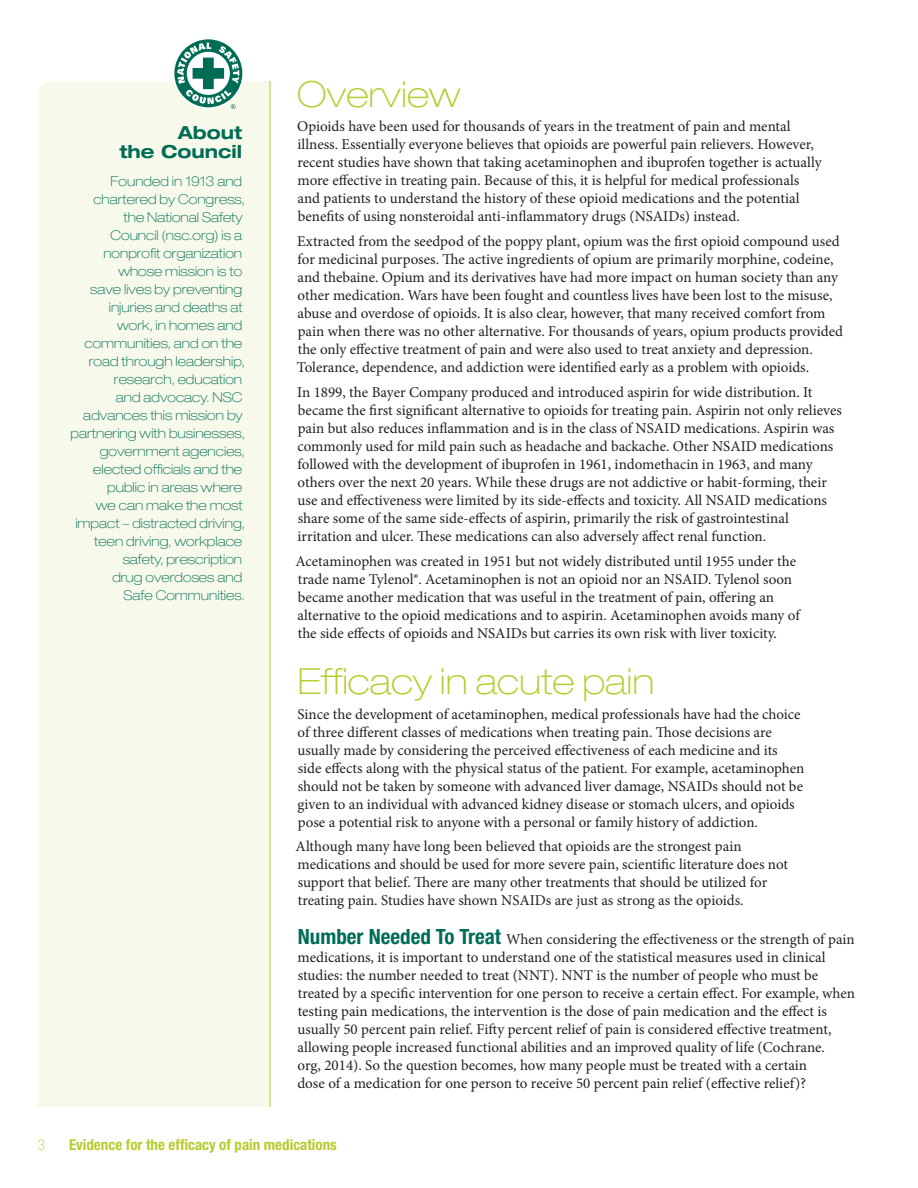
<style>
.page{position:relative;width:918px;height:1188px;background:#fff}
.page>*{position:absolute;margin:0;border:0;box-sizing:border-box;transform-origin:0 0}
.Heading{font:100 expanded 36px "Helvetica Neue LT Std";color:#b7cb2d}
.t1{font:700 expanded 18px/19.5px "Helvetica Neue LT Std";color:#006c55;text-align:right}
.Body{font:15px/18px "Minion Pro";color:#231f20}
.Heading-2{font:15px/18px "Minion Pro";color:#231f20}
.t2{font:700 condensed 15px "Helvetica Neue LT Std";color:#b7cb2d}
.t3{font:100 condensed 15px "Helvetica Neue LT Std";color:#b7cb2d}
.t4{font:100 expanded 13.5px/18px "Helvetica Neue LT Std";color:#006c55;text-align:right}
.s1{font-family:"Helvetica Neue LT Std";font-weight:700;font-stretch:condensed;font-size:21px;color:#006c55}
</style>
<div class="page">
<hr style="left:270px;top:81px;width:1px;height:1026px;background:#b7cb2d">
<div style="left:38px;top:81px;width:232px;height:1026px;background:#f7f9ea"></div>
<svg style="left:173px;top:38px;width:71px;height:71px"></svg>
<svg style="left:174px;top:39px;width:68px;height:68px"></svg>
<svg style="left:177px;top:43px;width:62px;height:66px"></svg>
<p class="t1" style="left:119px;top:122px;width:124px">About<br>the Council</p>
<p class="t4" style="left:71px;top:172px;width:176px">Founded in 1913 and chartered by Congress, the National Safety<br>Council (nsc.org) is a nonprofit organization whose mission is to<br>save lives by preventing injuries and deaths at<br>work, in homes and communities, and on the road through leadership, research, education<br>and advocacy. NSC advances this mission by partnering with businesses, government agencies, elected officials and the public in areas where<br>we can make the most impact – distracted driving, teen driving, workplace safety, prescription<br>drug overdoses and<br>Safe Communities.</p>
<p class="Heading" style="left:297px;top:73px;width:165px">Overview</p>
<p class="Body" style="left:297px;top:118px;width:526px">Opioids have been used for thousands of years in the treatment of pain and mental illness. Essentially everyone believes that opioids are powerful pain relievers. However, recent studies have shown that taking acetaminophen and ibuprofen together is actually more effective in treating pain. Because of this, it is helpful for medical professionals and patients to understand the history of these opioid medications and the potential benefits of using nonsteroidal anti-inflammatory drugs (NSAIDs) instead.</p>
<p class="Body" style="left:297px;top:232px;width:548px">Extracted from the seedpod of the poppy plant, opium was the first opioid compound used for medicinal purposes. The active ingredients of opium are primarily morphine, codeine, and thebaine. Opium and its derivatives have had more impact on human society than any other medication. Wars have been fought and countless lives have been lost to the misuse, abuse and overdose of opioids. It is also clear, however, that many received comfort from pain when there was no other alternative. For thousands of years, opium products provided the only effective treatment of pain and were also used to treat anxiety and depression.<br>Tolerance, dependence, and addiction were identified early as a problem with opioids.</p>
<p class="Body" style="left:297px;top:383px;width:546px">In 1899, the Bayer Company produced and introduced aspirin for wide distribution. It became the first significant alternative to opioids for treating pain. Aspirin not only relieves pain but also reduces inflammation and is in the class of NSAID medications. Aspirin was commonly used for mild pain such as headache and backache. Other NSAID medications followed with the development of ibuprofen in 1961, indomethacin in 1963, and many others over the next 20 years. While these drugs are not addictive or habit-forming, their use and effectiveness were limited by its side-effects and toxicity. All NSAID medications share some of the same side-effects of aspirin, primarily the risk of gastrointestinal irritation and ulcer. These medications can also adversely affect renal function.</p>
<p class="Body" style="left:296px;top:552px;width:506px">Acetaminophen was created in 1951 but not widely distributed until 1955 under the trade name Tylenol®. Acetaminophen is not an opioid nor an NSAID. Tylenol soon became another medication that was useful in the treatment of pain, offering an alternative to the opioid medications and to aspirin. Acetaminophen avoids many of the side effects of opioids and NSAIDs but carries its own risk with liver toxicity.</p>
<p class="Heading" style="left:298px;top:660px;width:358px">Efficacy in acute pain</p>
<p class="Body" style="left:298px;top:705px;width:508px">Since the development of acetaminophen, medical professionals have had the choice of three different classes of medications when treating pain. Those decisions are usually made by considering the perceived effectiveness of each medicine and its side effects along with the physical status of the patient. For example, acetaminophen should not be taken by someone with advanced liver damage, NSAIDs should not be given to an individual with advanced kidney disease or stomach ulcers, and opioids pose a potential risk to anyone with a personal or family history of addiction.</p>
<p class="Body" style="left:296px;top:838px;width:494px">Although many have long been believed that opioids are the strongest pain medications and should be used for more severe pain, scientific literature does not support that belief. There are many other treatments that should be utilized for treating pain. Studies have shown NSAIDs are just as strong as the opioids.</p>
<p class="Heading-2" style="left:297px;top:930px;width:559px"><span class="s1">Number Needed To Treat</span> When considering the effectiveness or the strength of pain medications, it is important to understand one of the statistical measures used in clinical studies: the number needed to treat (NNT). NNT is the number of people who must be treated by a specific intervention for one person to receive a certain effect. For example, when testing pain medications, the intervention is the dose of pain medication and the effect is usually 50 percent pain relief. Fifty percent relief of pain is considered effective treatment, allowing people increased functional abilities and an improved quality of life (Cochrane.<br>org, 2014). So the question becomes, how many people must be treated with a certain<br>dose of a medication for one person to receive 50 percent pain relief (effective relief)?</p>
<p class="t3" style="left:38px;top:1137px;width:9px">3</p>
<p class="t2" style="left:69px;top:1136px;width:269px">Evidence for the efficacy of pain medications</p>
</div>
